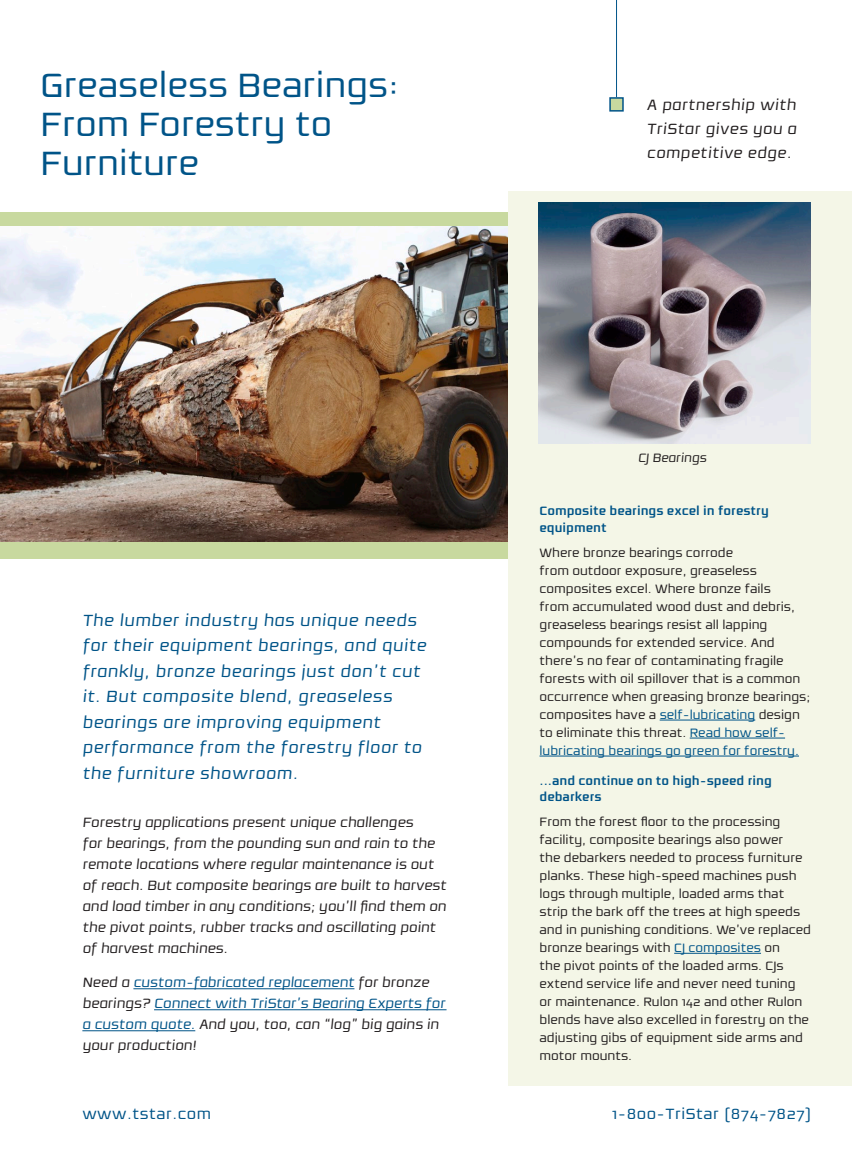
<style>
.page{position:relative;width:852px;height:1161px;background:#fff}
.page>*{position:absolute;margin:0;border:0;box-sizing:border-box;transform-origin:0 0}
.Headline{font:37.5px/39px "Resea";color:#005488}
.Headline-2{font:italic 18px/25.5px "Resea";letter-spacing:.03em;color:#005488}
.Headline-3{font:italic 16.5px/24px "Resea";letter-spacing:.03em;color:#231f20;text-align:justify}
.Headline-4{font:16.5px "Resea";letter-spacing:.03em;color:#005488}
.Body_Text{font:italic 15px/21px "Resea";color:#231f20}
.Body_Text-2{font:italic 15px/21px "Resea";color:#005488}
.Sidebar_Text{font:13.5px/18px "Resea";color:#231f20}
.Subheadline{font:700 13.5px/16.5px "Resea";color:#005488}
.Sidebar_Text-2{font:italic 13.5px "Resea";color:#231f20}
.s1{color:#231f20}
.s2{color:#005488}
</style>
<div class="page">
<hr style="left:615px;top:0;width:1px;height:97px;background:#005488">
<div style="left:609px;top:97px;width:14px;height:15px;background:#c8d99f;border:2px solid #005488"></div>
<div style="left:508px;top:192px;width:343px;height:894px;background:#f4f6e7"></div>
<div style="left:0;top:212px;width:507px;height:346px;background:#c8d99f"></div>
<img style="left:538px;top:202px;width:272px;height:241px">
<hr style="left:133px;top:988px;width:221px;height:1px;background:#005488">
<hr style="left:154px;top:1009px;width:292px;height:1px;background:#005488">
<hr style="left:82px;top:1030px;width:113px;height:1px;background:#005488">
<hr style="left:659px;top:720px;width:95px;height:1px;background:#005488">
<hr style="left:689px;top:738px;width:95px;height:1px;background:#005488">
<hr style="left:539px;top:756px;width:259px;height:1px;background:#005488">
<hr style="left:673px;top:953px;width:87px;height:1px;background:#005488">
<img style="left:0;top:226px;width:507px;height:315px">
<p class="Headline" style="left:40px;top:65px;width:360px">Greaseless Bearings:<br>From Forestry to<br>Furniture</p>
<p class="Headline-3" style="left:646px;top:93px;width:151px">A partnership with TriStar gives you a competitive edge.</p>
<p class="Headline-2" style="left:82px;top:607px;width:345px">The lumber industry has unique needs for their equipment bearings, and quite frankly, bronze bearings just don’t cut it. But composite blend, greaseless bearings are improving equipment performance from the forestry floor to the furniture showroom.</p>
<p class="Body_Text" style="left:82px;top:811px;width:365px">Forestry applications present unique challenges<br>for bearings, from the pounding sun and rain to the remote locations where regular maintenance is out of reach. But composite bearings are built to harvest and load timber in any conditions; you’ll find them on the pivot points, rubber tracks and oscillating point of harvest machines.</p>
<p class="Body_Text-2" style="left:82px;top:972px;width:364px"><span class="s1">Need a</span> custom-fabricated replacement <span class="s1">for bronze bearings?</span> Connect with TriStar’s Bearing Experts for a custom quote. <span class="s1">And you, too, can “log” big gains in your production!</span></p>
<p class="Sidebar_Text-2" style="left:637px;top:451px;width:70px">CJ Bearings</p>
<p class="Subheadline" style="left:539px;top:503px;width:231px">Composite bearings excel in forestry equipment</p>
<p class="Sidebar_Text" style="left:539px;top:543px;width:272px">Where bronze bearings corrode<br>from outdoor exposure, greaseless composites excel. Where bronze fails<br>from accumulated wood dust and debris, greaseless bearings resist all lapping compounds for extended service. And there’s no fear of contaminating fragile forests with oil spillover that is a common occurrence when greasing bronze bearings; composites have a <span class="s2">self-lubricating</span> design to eliminate this threat. <span class="s2">Read how self&shy;lubricating bearings go green for forestry.</span></p>
<p class="Subheadline" style="left:539px;top:772px;width:234px">...and continue on to high-speed ring debarkers</p>
<p class="Sidebar_Text" style="left:539px;top:813px;width:273px">From the forest floor to the processing facility, composite bearings also power<br>the debarkers needed to process furniture planks. These high-speed machines push logs through multiple, loaded arms that strip the bark off the trees at high speeds and in punishing conditions. We’ve replaced bronze bearings with <span class="s2">CJ composites</span> on<br>the pivot points of the loaded arms. CJs extend service life and never need tuning or maintenance. Rulon 142 and other Rulon blends have also excelled in forestry on the adjusting gibs of equipment side arms and motor mounts.</p>
<p class="Headline-4" style="left:82px;top:1105px;width:130px">www.tstar.com</p>
<p class="Headline-4" style="left:611px;top:1105px;width:201px">1-800-TriStar (874-7827)</p>
</div>
